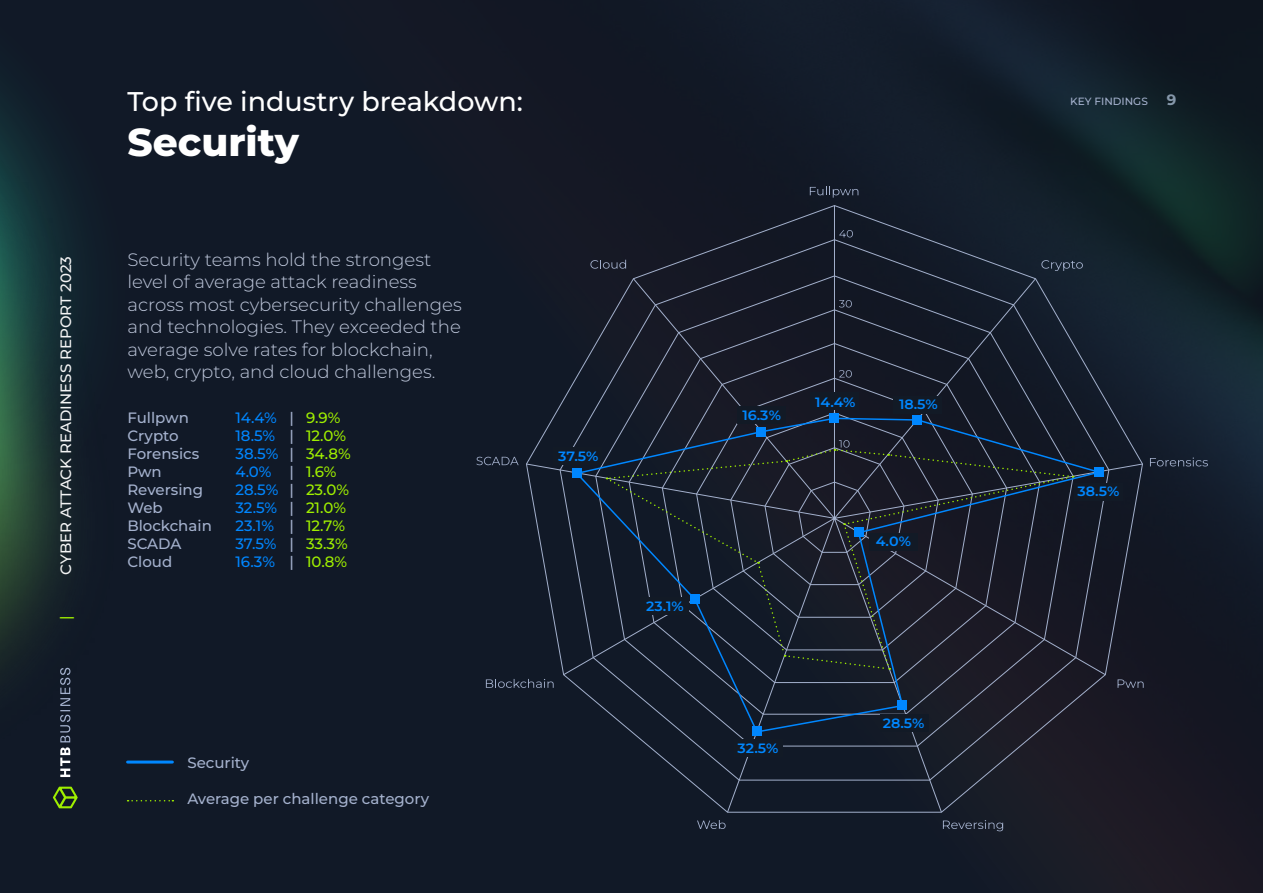
<style>
.page{position:relative;width:1263px;height:893px;background:#fff}
.page>*{position:absolute;margin:0;border:0;box-sizing:border-box;transform-origin:0 0}
.t1{font:800 39px "Montserrat";color:#fff}
.t2{font:500 27px "Montserrat";color:#fff}
.t3{font:300 18px/22.5px "Montserrat";color:#bfc8dc}
.t4{font:500 15px "Montserrat";color:#0086ff}
.t5{font:500 15px "Montserrat";color:#a4b1cd}
.t6{font:500 15px "Montserrat";color:#f3f4f4}
.t7{font:700 15px "Montserrat";color:#a4b1cd}
.t8{font:500 15px "Montserrat";color:#9fef00}
.t9{font:600 13.5px "Montserrat";color:#0087ff;scale:1.06 1}
.t10{font:500 10.5px "Montserrat";color:#a4b1cd}
.s1{color:#a4b1cd}
.s2{color:#9fef00}
</style>
<div class="page">
<img style="left:0;top:0;width:1263px;height:893px">
<svg style="left:128px;top:800px;width:45px;height:1px"></svg>
<hr style="left:128px;top:761px;width:44px;height:3px;background:#0087ff">
<svg style="left:526px;top:205px;width:617px;height:607px;background:#161d2a"></svg>
<svg style="left:629px;top:309px;width:411px;height:104px;background:#191d2b"></svg>
<svg style="left:662px;top:343px;width:345px;height:70px;background:#1a1d2a"></svg>
<svg style="left:696px;top:378px;width:277px;height:35px;background:#1b1e2a"></svg>
<svg style="left:839px;top:370px;width:13px;height:8px"></svg>
<svg style="left:839px;top:300px;width:13px;height:8px"></svg>
<svg style="left:839px;top:230px;width:14px;height:7px"></svg>
<svg style="left:810px;top:186px;width:48px;height:12px"></svg>
<svg style="left:943px;top:820px;width:60px;height:11px"></svg>
<svg style="left:697px;top:820px;width:29px;height:9px"></svg>
<svg style="left:1041px;top:260px;width:42px;height:11px"></svg>
<svg style="left:590px;top:260px;width:36px;height:9px"></svg>
<svg style="left:1150px;top:457px;width:58px;height:9px"></svg>
<svg style="left:1117px;top:679px;width:27px;height:9px"></svg>
<svg style="left:486px;top:679px;width:68px;height:9px"></svg>
<div style="left:810px;top:392px;width:49px;height:18px;background:#121a26"></div>
<div style="left:893px;top:396px;width:48px;height:18px;background:#121a26"></div>
<div style="left:738px;top:406px;width:48px;height:18px;background:#121a26"></div>
<div style="left:553px;top:447px;width:49px;height:17px;background:#121a26"></div>
<div style="left:734px;top:739px;width:48px;height:17px;background:#121a26"></div>
<div style="left:1074px;top:483px;width:48px;height:18px;background:#121a26"></div>
<svg style="left:575px;top:417px;width:526px;height:317px;background:#1a202e"></svg>
<div style="left:829px;top:413px;width:10px;height:10px;background:#0087ff"></div>
<div style="left:912px;top:415px;width:10px;height:10px;background:#0087ff"></div>
<div style="left:1094px;top:467px;width:9px;height:10px;background:#0087ff"></div>
<div style="left:854px;top:528px;width:9px;height:9px;background:#0087ff"></div>
<div style="left:897px;top:700px;width:10px;height:10px;background:#0087ff"></div>
<div style="left:752px;top:726px;width:10px;height:10px;background:#0087ff"></div>
<div style="left:690px;top:594px;width:10px;height:10px;background:#0087ff"></div>
<div style="left:572px;top:468px;width:10px;height:10px;background:#0087ff"></div>
<div style="left:756px;top:427px;width:10px;height:9px;background:#0087ff"></div>
<svg style="left:476px;top:457px;width:43px;height:8px"></svg>
<h2 class="t2" style="left:128px;top:83px;width:397px">Top five industry breakdown:</h2>
<h1 class="t1" style="left:128px;top:114px;width:173px">Security</h1>
<p class="t6" style="left:55px;top:575px;width:320px;rotate:-90deg">CYBER ATTACK READINESS REPORT 2023</p>
<p class="t3" style="left:128px;top:247px;width:336px">Security teams hold the strongest level of average attack readiness across most cybersecurity challenges and technologies. They exceeded the average solve rates for blockchain, web, crypto, and cloud challenges.</p>
<p class="t5" style="left:127px;top:407px;width:63px">Fullpwn</p>
<p class="t4" style="left:235px;top:407px;width:106px">14.4% <span class="s1">|</span> <span class="s2">9.9%</span></p>
<p class="t5" style="left:127px;top:425px;width:53px">Crypto</p>
<p class="t4" style="left:235px;top:425px;width:112px">18.5% <span class="s1">|</span> <span class="s2">12.0%</span></p>
<p class="t5" style="left:127px;top:443px;width:73px">Forensics</p>
<p class="t4" style="left:235px;top:443px;width:117px">38.5% <span class="s1">|</span> <span class="s2">34.8%</span></p>
<p class="t5" style="left:127px;top:461px;width:36px">Pwn</p>
<p class="t4" style="left:235px;top:461px;width:102px">4.0% <span class="s1">|</span> <span class="s2">1.6%</span></p>
<p class="t5" style="left:127px;top:479px;width:77px">Reversing</p>
<p class="t4" style="left:235px;top:479px;width:115px">28.5% <span class="s1">|</span> <span class="s2">23.0%</span></p>
<p class="t5" style="left:127px;top:497px;width:37px">Web</p>
<p class="t4" style="left:235px;top:497px;width:112px">32.5% <span class="s1">|</span> <span class="s2">21.0%</span></p>
<p class="t5" style="left:127px;top:515px;width:86px">Blockchain</p>
<p class="t4" style="left:235px;top:515px;width:111px">23.1% <span class="s1">|</span> <span class="s2">12.7%</span></p>
<p class="t5" style="left:127px;top:533px;width:56px">SCADA</p>
<p class="t4" style="left:235px;top:533px;width:114px">37.5% <span class="s1">|</span> <span class="s2">33.3%</span></p>
<p class="t5" style="left:127px;top:551px;width:46px">Cloud</p>
<p class="t4" style="left:235px;top:551px;width:113px">16.3% <span class="s1">|</span> <span class="s2">10.8%</span></p>
<p class="t8" style="left:55px;top:619px;width:6px;rotate:-90deg">|</p>
<p class="t9" style="left:558px;top:447px;width:39px">37.5%</p>
<p class="t9" style="left:646px;top:597px;width:37px">23.1%</p>
<p class="t5" style="left:187px;top:753px;width:63px">Security</p>
<p class="t5" style="left:187px;top:789px;width:243px">Average per challenge category</p>
<p class="t9" style="left:742px;top:405px;width:38px">16.3%</p>
<p class="t9" style="left:815px;top:393px;width:40px">14.4%</p>
<p class="t9" style="left:899px;top:395px;width:38px">18.5%</p>
<p class="t9" style="left:876px;top:531px;width:35px">4.0%</p>
<p class="t9" style="left:738px;top:738px;width:40px">32.5%</p>
<p class="t9" style="left:883px;top:714px;width:41px">28.5%</p>
<p class="t10" style="left:1070px;top:94px;width:79px">KEY FINDINGS</p>
<p class="t7" style="left:1167px;top:89px;width:11px">9</p>
<p class="t9" style="left:1078px;top:481px;width:41px">38.5%</p>
</div>
